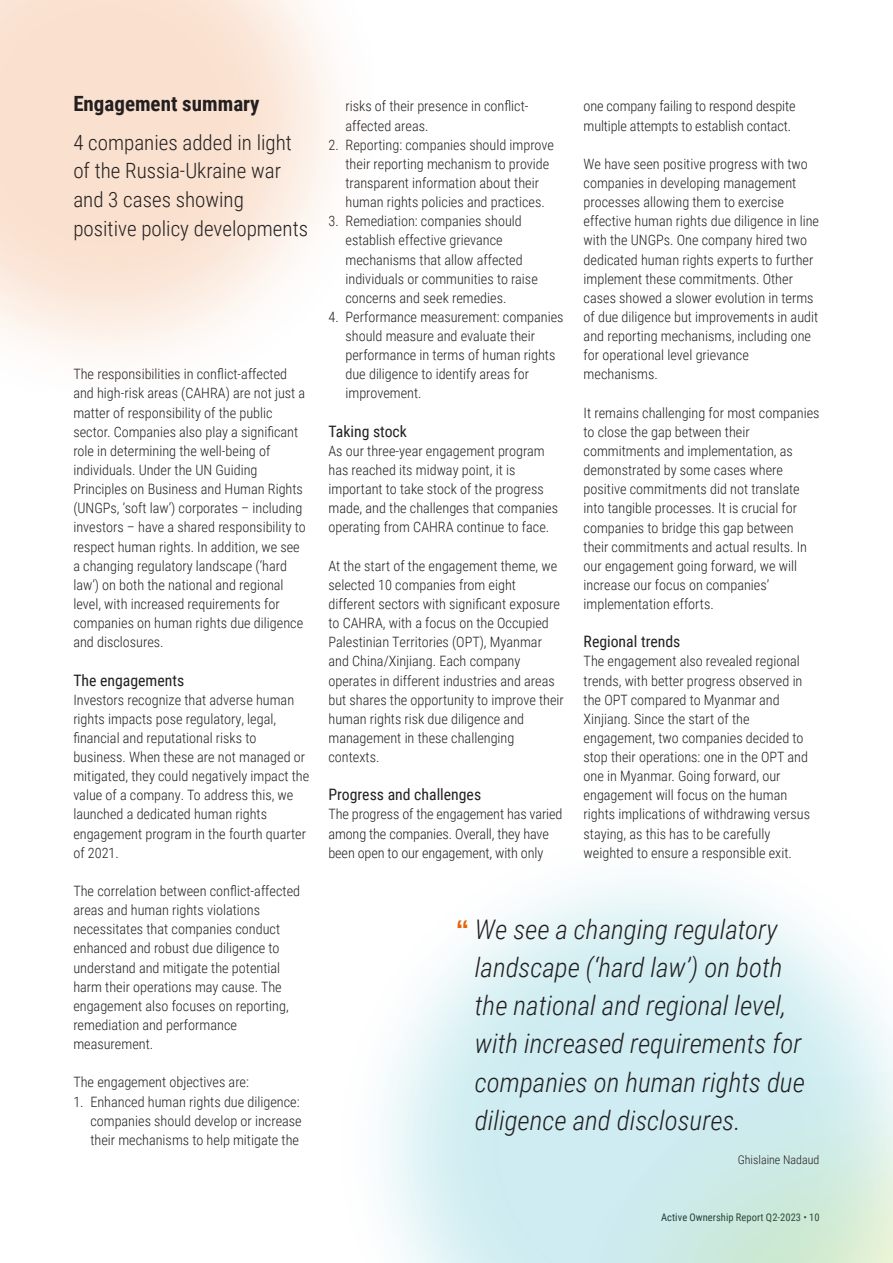
<style>
.page{position:relative;width:893px;height:1263px;background:#fff}
.page>*{position:absolute;margin:0;border:0;box-sizing:border-box;transform-origin:0 0}
.Quote__medium{font:italic 300 27px/38.2px "Roboto Condensed";color:#231f20}
.Inleidende_tekst{font:300 21px/28.7px "Roboto Condensed";color:#231f20}
.Inleidende_tekst-2{font:700 21px "Roboto Condensed";color:#231f20}
.Paragraafkop{font:15.75px "Roboto Condensed";color:#231f20}
.Leestekst{font:300 14.25px/19.2px "Roboto Condensed";color:#231f20}
.Figuur_Source{font:300 12px "Roboto Condensed";color:#231f20}
.t1{font:10.5px "Roboto Condensed";letter-spacing:.005em;color:#231f20}
.s1{font-family:"Ramabhadra";font-weight:400;font-style:normal;color:#e76408}
</style>
<div class="page">
<p class="Inleidende_tekst-2" style="left:73px;top:89px;width:188px">Engagement summary</p>
<p class="Inleidende_tekst" style="left:73px;top:127px;width:236px">4 companies added in light of the Russia-Ukraine war and 3 cases showing positive policy developments</p>
<p class="Leestekst" style="left:73px;top:364px;width:234px">The responsibilities in conflict-affected and high-risk areas (CAHRA) are not just a matter of responsibility of the public sector. Companies also play a significant role in determining the well-being of individuals. Under the UN Guiding Principles on Business and Human Rights (UNGPs, ‘soft law’) corporates – including investors – have a shared responsibility to respect human rights. In addition, we see a changing regulatory landscape (‘hard law’) on both the national and regional level, with increased requirements for companies on human rights due diligence and disclosures.</p>
<p class="Paragraafkop" style="left:73px;top:669px;width:112px">The engagements</p>
<p class="Leestekst" style="left:73px;top:689px;width:237px">Investors recognize that adverse human rights impacts pose regulatory, legal, financial and reputational risks to business. When these are not managed or mitigated, they could negatively impact the value of a company. To address this, we launched a dedicated human rights engagement program in the fourth quarter of 2021.</p>
<p class="Leestekst" style="left:73px;top:881px;width:228px">The correlation between conflict-affected areas and human rights violations necessitates that companies conduct enhanced and robust due diligence to understand and mitigate the potential harm their operations may cause. The engagement also focuses on reporting, remediation and performance measurement.</p>
<p class="Leestekst" style="left:73px;top:1072px;width:177px">The engagement objectives are:</p>
<p class="Leestekst" style="left:90px;top:1091px;width:213px;text-indent:-17px">1. Enhanced human rights due diligence: companies should develop or increase their mechanisms to help mitigate the</p>
<p class="Leestekst" style="left:345px;top:96px;width:185px">risks of their presence in conflict&shy;affected areas.</p>
<p class="Leestekst" style="left:345px;top:134px;width:210px;text-indent:-17px">2. Reporting: companies should improve their reporting mechanism to provide transparent information about their human rights policies and practices.</p>
<p class="Leestekst" style="left:345px;top:211px;width:194px;text-indent:-17px">3. Remediation: companies should establish effective grievance mechanisms that allow affected individuals or communities to raise concerns and seek remedies.</p>
<p class="Leestekst" style="left:345px;top:307px;width:220px;text-indent:-17px">4. Performance measurement: companies should measure and evaluate their performance in terms of human rights due diligence to identify areas for improvement.</p>
<p class="Paragraafkop" style="left:328px;top:420px;width:80px">Taking stock</p>
<p class="Leestekst" style="left:328px;top:441px;width:231px">As our three-year engagement program has reached its midway point, it is important to take stock of the progress made, and the challenges that companies operating from CAHRA continue to face.</p>
<p class="Leestekst" style="left:328px;top:555px;width:237px">At the start of the engagement theme, we selected 10 companies from eight different sectors with significant exposure to CAHRA, with a focus on the Occupied Palestinian Territories (OPT), Myanmar and China/Xinjiang. Each company operates in different industries and areas but shares the opportunity to improve their human rights risk due diligence and management in these challenging contexts.</p>
<p class="Paragraafkop" style="left:328px;top:784px;width:154px">Progress and challenges</p>
<p class="Leestekst" style="left:328px;top:804px;width:235px">The progress of the engagement has varied among the companies. Overall, they have been open to our engagement, with only</p>
<p class="Leestekst" style="left:584px;top:96px;width:213px">one company failing to respond despite multiple attempts to establish contact.</p>
<p class="Leestekst" style="left:584px;top:154px;width:237px">We have seen positive progress with two companies in developing management processes allowing them to exercise effective human rights due diligence in line with the UNGPs. One company hired two dedicated human rights experts to further implement these commitments. Other cases showed a slower evolution in terms of due diligence but improvements in audit and reporting mechanisms, including one for operational level grievance mechanisms.</p>
<p class="Leestekst" style="left:584px;top:402px;width:237px">It remains challenging for most companies to close the gap between their commitments and implementation, as demonstrated by some cases where positive commitments did not translate into tangible processes. It is crucial for companies to bridge this gap between their commitments and actual results. In our engagement going forward, we will increase our focus on companies’ implementation efforts.</p>
<p class="Paragraafkop" style="left:584px;top:631px;width:98px">Regional trends</p>
<p class="Leestekst" style="left:584px;top:651px;width:228px">The engagement also revealed regional trends, with better progress observed in the OPT compared to Myanmar and Xinjiang. Since the start of the engagement, two companies decided to stop their operations: one in the OPT and one in Myanmar. Going forward, our engagement will focus on the human rights implications of withdrawing versus staying, as this has to be carefully weighted to ensure a responsible exit.</p>
<p class="Quote__medium" style="left:475px;top:909px;width:331px;text-indent:-19px"><span class="s1">“</span> We see a changing regulatory landscape (‘hard law’) on both the national and regional level, with increased requirements for companies on human rights due diligence and disclosures.</p>
<p class="Figuur_Source" style="left:738px;top:1151px;width:83px">Ghislaine Nadaud</p>
<p class="t1" style="left:661px;top:1210px;width:160px">Active Ownership Report Q2-2023 • 10</p>
</div>
